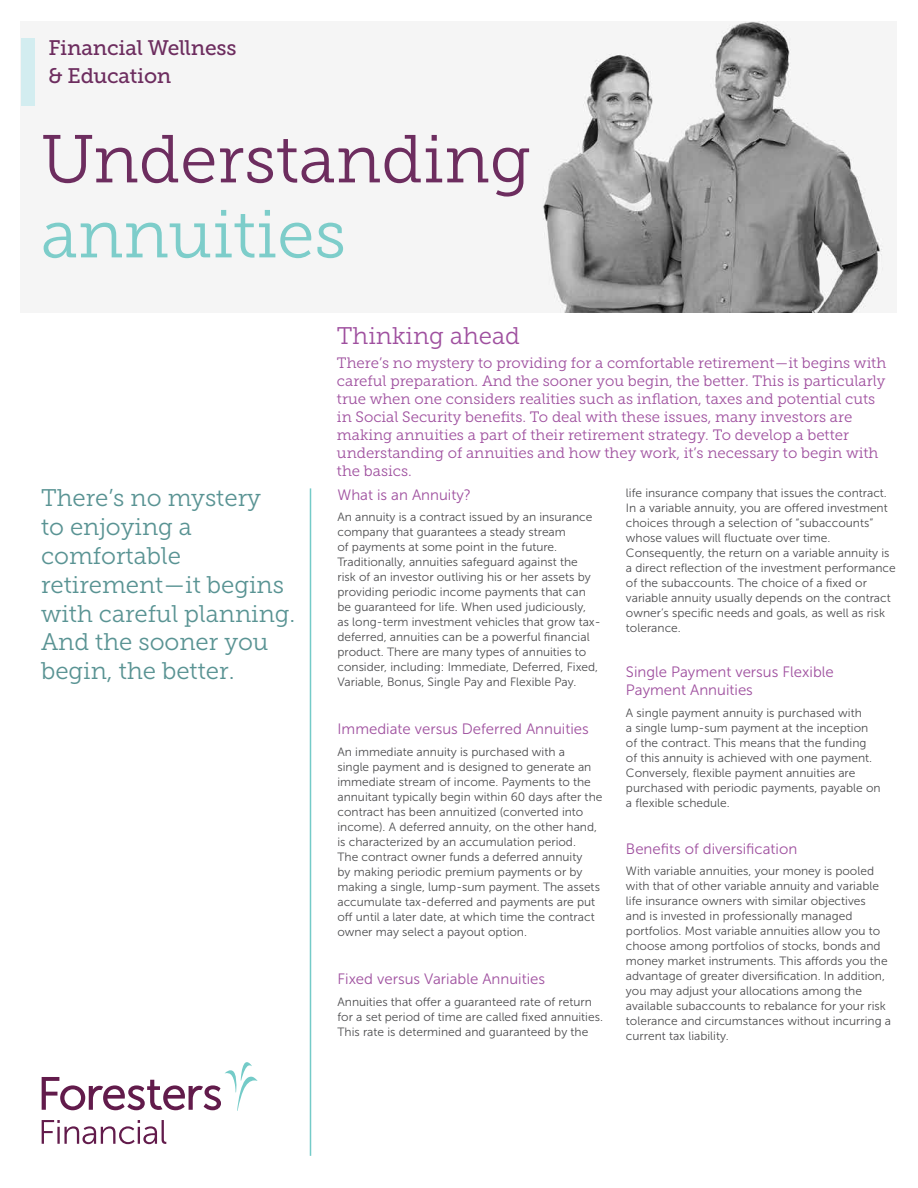
<style>
.page{position:relative;width:918px;height:1188px;background:#fff}
.page>*{position:absolute;margin:0;border:0;box-sizing:border-box;transform-origin:0 0}
.t1{font:67.5px "Museo Slab 300";color:#6d2d5f}
.t2{font:67.5px "Museo Slab 300";color:#7dcdca}
.t3{font:24px/28.8px "Museo Slab 300";color:#599393}
.t4{font:24px "Museo Slab 300";color:#9f509f}
.t5{font:21px/28.7px "Museo Slab 500";letter-spacing:-.01em;color:#6d2d5f}
.t6{font:15px/18px "Museo Slab 300";color:#9f509f}
.t7{font:15px/18px "Museo Sans 300";color:#9f509f}
.t8{font:12px/15px "Museo Sans 300";color:#4d4d4f}
</style>
<div class="page">
<hr style="left:310px;top:488px;width:1px;height:668px;background:#74cbc8">
<svg style="left:42px;top:1062px;width:216px;height:49px"></svg>
<svg style="left:42px;top:1120px;width:124px;height:24px"></svg>
<img style="left:21px;top:22px;width:863px;height:291px">
<div style="left:22px;top:39px;width:13px;height:67px;background:#d3edf0"></div>
<h3 class="t5" style="left:49px;top:33px;width:189px">Financial Wellness &amp; Education</h3>
<h1 class="t1" style="left:41px;top:122px;width:491px">Understanding</h1>
<h1 class="t2" style="left:41px;top:197px;width:307px">annuities</h1>
<h2 class="t3" style="left:41px;top:484px;width:256px">There’s no mystery<br>to enjoying a comfortable retirement—it begins with careful planning.<br>And the sooner you begin, the better.</h2>
<h2 class="t4" style="left:337px;top:323px;width:185px">Thinking ahead</h2>
<p class="t6" style="left:337px;top:354px;width:551px">There’s no mystery to providing for a comfortable retirement—it begins with careful preparation. And the sooner you begin, the better. This is particularly true when one considers realities such as inflation, taxes and potential cuts in Social Security benefits. To deal with these issues, many investors are making annuities a part of their retirement strategy. To develop a better understanding of annuities and how they work, it’s necessary to begin with the basics.</p>
<p class="t7" style="left:338px;top:486px;width:135px">What is an Annuity?</p>
<p class="t8" style="left:338px;top:510px;width:265px">An annuity is a contract issued by an insurance company that guarantees a steady stream<br>of payments at some point in the future.<br>Traditionally, annuities safeguard against the<br>risk of an investor outliving his or her assets by providing periodic income payments that can be guaranteed for life. When used judiciously,<br>as long-term investment vehicles that grow tax&shy;deferred, annuities can be a powerful financial product. There are many types of annuities to consider, including: Immediate, Deferred, Fixed, Variable, Bonus, Single Pay and Flexible Pay.</p>
<p class="t7" style="left:338px;top:720px;width:253px">Immediate versus Deferred Annuities</p>
<p class="t8" style="left:338px;top:745px;width:266px">An immediate annuity is purchased with a<br>single payment and is designed to generate an immediate stream of income. Payments to the annuitant typically begin within 60 days after the contract has been annuitized (converted into income). A deferred annuity, on the other hand, is characterized by an accumulation period.<br>The contract owner funds a deferred annuity<br>by making periodic premium payments or by making a single, lump-sum payment. The assets accumulate tax-deferred and payments are put off until a later date, at which time the contract owner may select a payout option.</p>
<p class="t7" style="left:338px;top:970px;width:209px">Fixed versus Variable Annuities</p>
<p class="t8" style="left:338px;top:994px;width:267px">Annuities that offer a guaranteed rate of return for a set period of time are called fixed annuities.<br>This rate is determined and guaranteed by the</p>
<p class="t8" style="left:626px;top:486px;width:271px">life insurance company that issues the contract.<br>In a variable annuity, you are offered investment choices through a selection of “subaccounts” whose values will fluctuate over time.<br>Consequently, the return on a variable annuity is a direct reflection of the investment performance of the subaccounts. The choice of a fixed or variable annuity usually depends on the contract owner’s specific needs and goals, as well as risk tolerance.</p>
<p class="t7" style="left:626px;top:663px;width:209px">Single Payment versus Flexible<br>Payment Annuities</p>
<p class="t8" style="left:626px;top:706px;width:256px">A single payment annuity is purchased with<br>a single lump-sum payment at the inception of the contract. This means that the funding of this annuity is achieved with one payment.<br>Conversely, flexible payment annuities are purchased with periodic payments, payable on a flexible schedule.</p>
<p class="t7" style="left:626px;top:840px;width:173px">Benefits of diversification</p>
<p class="t8" style="left:626px;top:864px;width:267px">With variable annuities, your money is pooled with that of other variable annuity and variable life insurance owners with similar objectives<br>and is invested in professionally managed portfolios. Most variable annuities allow you to choose among portfolios of stocks, bonds and money market instruments. This affords you the advantage of greater diversification. In addition, you may adjust your allocations among the available subaccounts to rebalance for your risk tolerance and circumstances without incurring a current tax liability.</p>
</div>
